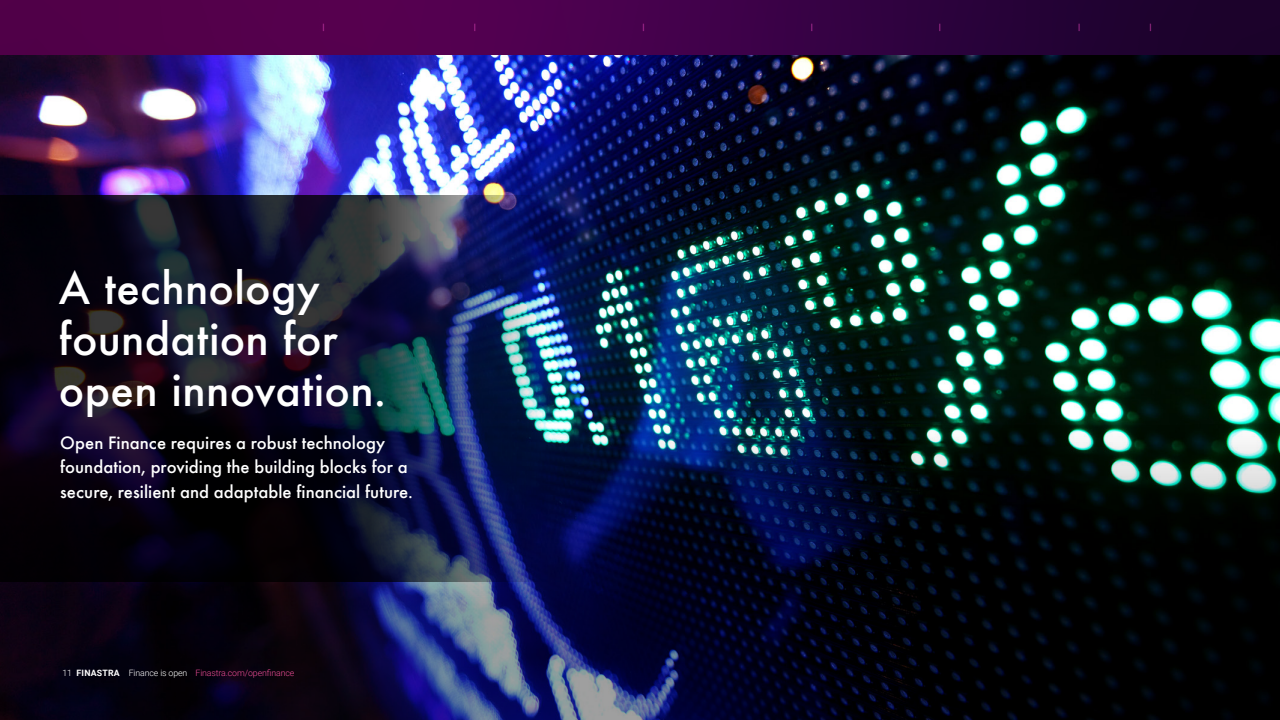
<style>
.page{position:relative;width:1280px;height:720px;background:#fff}
.page>*{position:absolute;margin:0;border:0;box-sizing:border-box;transform-origin:0 0}
.t1{font:500 42.5px/51px "Futura";letter-spacing:.005em;color:#fff}
.t2{font:500 18.75px/24.4px "Futura EFCE";letter-spacing:.005em;color:#fff}
.t3{font:300 8.75px "Roboto";letter-spacing:-.01em;color:#f04e98}
.t4{font:500 8.75px "Roboto";color:#c137a2}
.s1{color:#fff}
.s2{font-weight:700;color:#fff}
</style>
<div class="page">
<img style="left:0;top:55px;width:1280px;height:141px">
<img style="left:0;top:196px;width:1280px;height:139px">
<img style="left:0;top:335px;width:1280px;height:385px">
<svg style="left:0;top:0;width:1280px;height:55px;background:#3e0043"></svg>
<p class="t4" style="left:323px;top:21px;width:4px">|</p>
<p class="t4" style="left:474px;top:21px;width:4px">|</p>
<p class="t4" style="left:643px;top:21px;width:4px">|</p>
<p class="t4" style="left:811px;top:21px;width:4px">|</p>
<p class="t4" style="left:939px;top:21px;width:4px">|</p>
<p class="t4" style="left:1078px;top:21px;width:4px">|</p>
<p class="t4" style="left:1150px;top:21px;width:4px">|</p>
<h1 class="t1" style="left:59px;top:263px;width:329px">A technology foundation for open innovation.</h1>
<p class="t2" style="left:60px;top:430px;width:354px">Open Finance requires a robust technology foundation, providing the building blocks for a secure, resilient and adaptable financial future.</p>
<p class="t3" style="left:62px;top:667px;width:233px"><span class="s1">11</span> <span class="s2">FINASTRA</span> <span class="s1">Finance is open</span> Finastra.com/openfinance</p>
</div>
